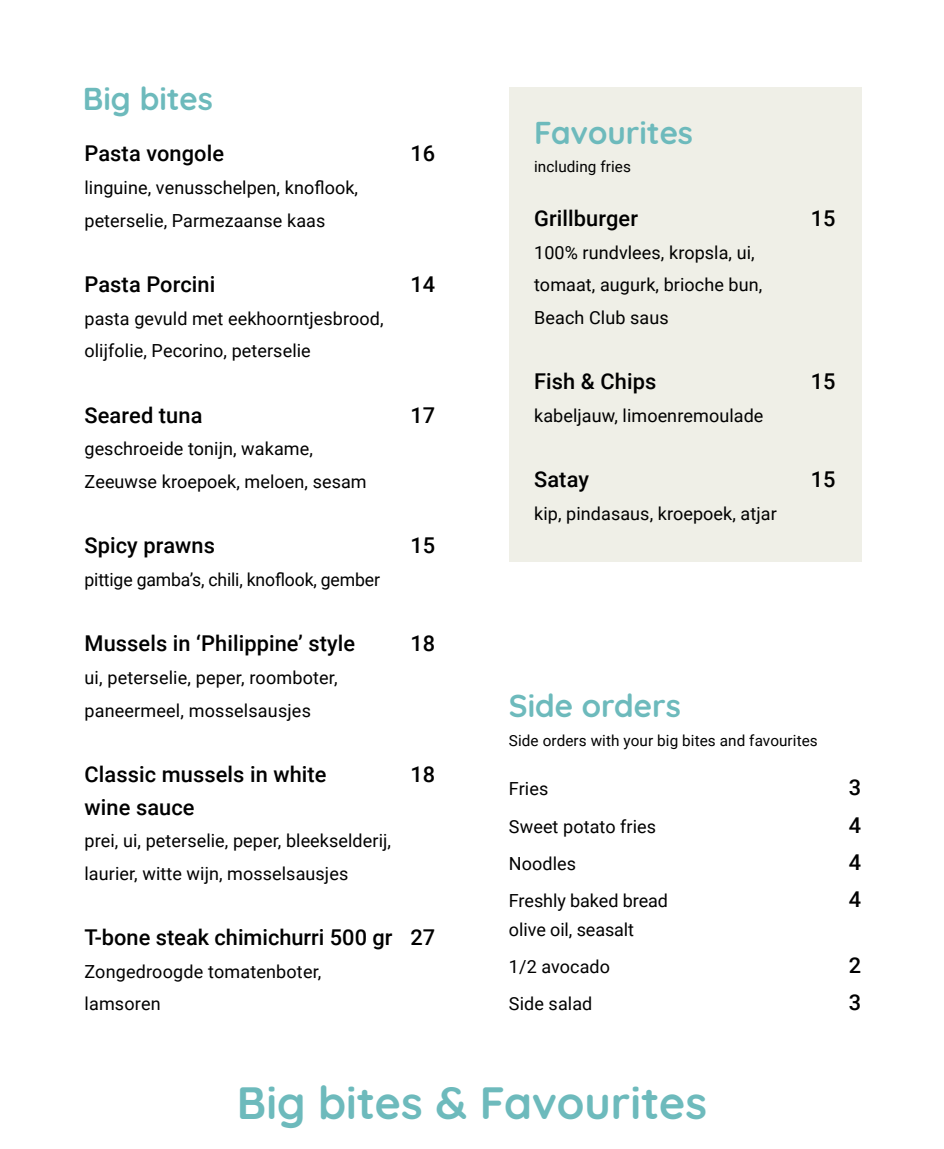
<style>
.page{position:relative;width:944px;height:1149px;background:#fff}
.page>*{position:absolute;margin:0;border:0;box-sizing:border-box;transform-origin:0 0}
.t1{font:700 45px "Quicksand";color:#6dbabc}
.t2{font:700 31.5px "Quicksand";color:#6dbabc}
.t3{font:500 21.82px "Roboto";letter-spacing:.005em;color:#000}
.t4{font:18px/32.6px "Roboto";letter-spacing:.005em;color:#000}
.t5{font:15.3px "Roboto";letter-spacing:.005em;color:#000}
</style>
<div class="page">
<div style="left:509px;top:88px;width:352px;height:473px;background:#efefe7"></div>
<h2 class="t2" style="left:83px;top:72px;width:132px">Big bites</h2>
<p class="t3" style="left:85px;top:138px;width:141px">Pasta vongole</p>
<p class="t3" style="left:410px;top:138px;width:26px">16</p>
<p class="t4" style="left:85px;top:171px;width:275px">linguine, venusschelpen, knoflook, peterselie, Parmezaanse kaas</p>
<p class="t3" style="left:85px;top:269px;width:132px">Pasta Porcini</p>
<p class="t3" style="left:410px;top:269px;width:26px">14</p>
<p class="t4" style="left:85px;top:301px;width:301px">pasta gevuld met eekhoorntjesbrood, olijfolie, Pecorino, peterselie</p>
<p class="t3" style="left:85px;top:399px;width:119px">Seared tuna</p>
<p class="t3" style="left:410px;top:399px;width:26px">17</p>
<p class="t4" style="left:85px;top:432px;width:284px">geschroeide tonijn, wakame,<br>Zeeuwse kroepoek, meloen, sesam</p>
<p class="t3" style="left:85px;top:530px;width:132px">Spicy prawns</p>
<p class="t3" style="left:410px;top:530px;width:26px">15</p>
<p class="t4" style="left:85px;top:562px;width:297px">pittige gamba’s, chili, knoflook, gember</p>
<p class="t3" style="left:85px;top:628px;width:272px">Mussels in ‘Philippine’ style</p>
<p class="t3" style="left:410px;top:628px;width:26px">18</p>
<p class="t4" style="left:85px;top:660px;width:255px">ui, peterselie, peper, roomboter, paneermeel, mosselsausjes</p>
<p class="t3" style="left:85px;top:758px;width:244px">Classic mussels in white</p>
<p class="t3" style="left:410px;top:758px;width:26px">18</p>
<p class="t3" style="left:85px;top:791px;width:112px">wine sauce</p>
<p class="t4" style="left:85px;top:823px;width:308px">prei, ui, peterselie, peper, bleekselderij, laurier, witte wijn, mosselsausjes</p>
<p class="t3" style="left:85px;top:921px;width:352px">T-bone steak chimichurri 500 gr 27</p>
<p class="t4" style="left:85px;top:954px;width:238px">Zongedroogde tomatenboter, lamsoren</p>
<h2 class="t2" style="left:534px;top:106px;width:160px">Favourites</h2>
<p class="t5" style="left:534px;top:156px;width:98px">including fries</p>
<p class="t3" style="left:534px;top:203px;width:105px">Grillburger</p>
<p class="t3" style="left:811px;top:203px;width:26px">15</p>
<p class="t4" style="left:534px;top:235px;width:230px">100% rundvlees, kropsla, ui, tomaat, augurk, brioche bun,<br>Beach Club saus</p>
<p class="t3" style="left:534px;top:366px;width:124px">Fish &amp; Chips</p>
<p class="t3" style="left:811px;top:366px;width:26px">15</p>
<p class="t4" style="left:534px;top:398px;width:231px">kabeljauw, limoenremoulade</p>
<p class="t3" style="left:534px;top:464px;width:56px">Satay</p>
<p class="t3" style="left:811px;top:464px;width:26px">15</p>
<p class="t4" style="left:534px;top:496px;width:244px">kip, pindasaus, kroepoek, atjar</p>
<h2 class="t2" style="left:509px;top:679px;width:174px">Side orders</h2>
<p class="t5" style="left:509px;top:729px;width:310px">Side orders with your big bites and favourites</p>
<p class="t4" style="left:509px;top:771px;width:41px">Fries</p>
<p class="t3" style="left:849px;top:772px;width:14px">3</p>
<p class="t4" style="left:509px;top:808px;width:149px">Sweet potato fries</p>
<p class="t3" style="left:849px;top:809px;width:14px">4</p>
<p class="t4" style="left:509px;top:846px;width:69px">Noodles</p>
<p class="t3" style="left:849px;top:846px;width:14px">4</p>
<p class="t4" style="left:509px;top:883px;width:161px">Freshly baked bread</p>
<p class="t3" style="left:849px;top:883px;width:14px">4</p>
<p class="t4" style="left:509px;top:910px;width:127px;line-height:37.1px">olive oil, seasalt<br>1/2 avocado</p>
<p class="t3" style="left:849px;top:949px;width:14px">2</p>
<p class="t4" style="left:509px;top:986px;width:85px">Side salad</p>
<p class="t3" style="left:849px;top:987px;width:14px">3</p>
<h1 class="t1" style="left:237px;top:1065px;width:472px">Big bites &amp; Favourites</h1>
</div>
